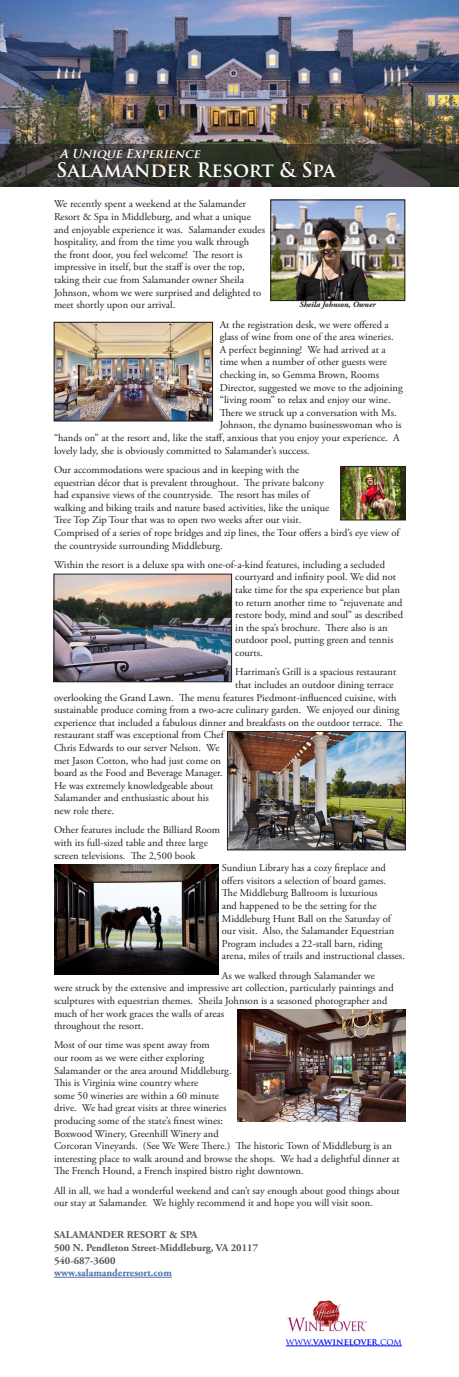
<style>
.page{position:relative;width:459px;height:1377px;background:#fff}
.page>*{position:absolute;margin:0;border:0;box-sizing:border-box;transform-origin:0 0}
.t1{font:700 19.5px "Trajan Pro";color:#fff}
.t2{font:italic 700 12px "Trajan Pro";color:#fff}
.t3{font:10.5px/12.6px "Adobe Garamond Pro";color:#231f20}
.t4{font:700 10.5px "Adobe Garamond Pro";color:#57585a}
.t5{font:700 10.5px "Adobe Garamond Pro";color:#4d72ac}
.t6{font:700 9px "Trajan Pro";letter-spacing:-.01em;color:#00f}
.t7{font:italic 700 8.25px "Adobe Garamond Pro";color:#231f20}
.s1{font-weight:400}
</style>
<div class="page">
<hr style="left:54px;top:1277px;width:118px;height:1px;background:#4d72ac">
<img style="left:287px;top:1300px;width:80px;height:32px">
<hr style="left:286px;top:1346px;width:116px;height:1px;background:#00f">
<img style="left:272px;top:201px;width:131px;height:98px">
<div style="left:270px;top:199px;width:135px;height:102px;border:1px solid #231f20"></div>
<img style="left:0;top:0;width:459px;height:145px">
<svg style="left:0;top:145px;width:459px;height:42px;background:#33332d"></svg>
<img style="left:56px;top:324px;width:155px;height:96px">
<div style="left:54px;top:322px;width:159px;height:100px;border:1px solid #231f20"></div>
<img style="left:343px;top:468px;width:61px;height:50px">
<div style="left:341px;top:466px;width:65px;height:54px;border:1px solid #231f20"></div>
<img style="left:56px;top:576px;width:174px;height:104px">
<div style="left:54px;top:574px;width:178px;height:108px;border:1px solid #231f20"></div>
<img style="left:229px;top:733px;width:175px;height:115px">
<div style="left:227px;top:731px;width:179px;height:119px;border:1px solid #231f20"></div>
<img style="left:54px;top:865px;width:165px;height:109px">
<img style="left:238px;top:1010px;width:168px;height:112px">
<p class="t2" style="left:60px;top:146px;width:145px">A Unique Experience</p>
<p class="t1" style="left:56px;top:158px;width:281px">Salamander Resort &amp; Spa</p>
<p class="t3" style="left:54px;top:198px;width:213px">We recently spent a weekend at the Salamander Resort &amp; Spa in Middleburg, and what a unique and enjoyable experience it was. Salamander exudes hospitality, and from the time you walk through<br>the front door, you feel welcome! The resort is impressive in itself, but the staff is over the top, taking their cue from Salamander owner Sheila Johnson, whom we were surprised and delighted to meet shortly upon our arrival.</p>
<p class="t3" style="left:220px;top:318px;width:171px">At the registration desk, we were offered a</p>
<p class="t3" style="left:220px;top:331px;width:175px">glass of wine from one of the area wineries.</p>
<p class="t3" style="left:220px;top:344px;width:168px">A perfect beginning! We had arrived at a</p>
<p class="t3" style="left:220px;top:356px;width:169px">time when a number of other guests were</p>
<p class="t3" style="left:220px;top:369px;width:161px">checking in, so Gemma Brown, Rooms</p>
<p class="t3" style="left:220px;top:381px;width:184px">Director, suggested we move to the adjoining</p>
<p class="t3" style="left:220px;top:394px;width:172px">“living room” to relax and enjoy our wine.</p>
<p class="t3" style="left:220px;top:407px;width:178px">There we struck up a conversation with Ms.</p>
<p class="t3" style="left:220px;top:419px;width:183px">Johnson, the dynamo businesswoman who is</p>
<p class="t3" style="left:54px;top:432px;width:347px">“hands on” at the resort and, like the staff, anxious that you enjoy your experience. A</p>
<p class="t3" style="left:54px;top:444px;width:257px">lovely lady, she is obviously committed to Salamander’s success.</p>
<p class="t3" style="left:54px;top:464px;width:347px">Our accommodations were spacious and in keeping with the<br>equestrian décor that is prevalent throughout. The private balcony<br>had expansive views of the countryside. The resort has miles of<br>walking and biking trails and nature based activities, like the unique<br>Tree Top Zip Tour that was to open two weeks after our visit.<br>Comprised of a series of rope bridges and zip lines, the Tour offers a bird’s eye view of the countryside surrounding Middleburg.</p>
<p class="t3" style="left:235px;top:559px;width:169px;text-indent:-181px">Within the resort is a deluxe spa with one-of-a-kind features, including a secluded courtyard and infinity pool. We did not take time for the spa experience but plan to return another time to “rejuvenate and restore body, mind and soul” as described in the spa’s brochure. There also is an outdoor pool, putting green and tennis courts.</p>
<p class="t3" style="left:235px;top:666px;width:162px">Harriman’s Grill is a spacious restaurant</p>
<p class="t3" style="left:235px;top:679px;width:160px">that includes an outdoor dining terrace</p>
<p class="t3" style="left:54px;top:691px;width:344px">overlooking the Grand Lawn. The menu features Piedmont-influenced cuisine, with</p>
<p class="t3" style="left:54px;top:704px;width:347px">sustainable produce coming from a two-acre culinary garden. We enjoyed our dining</p>
<p class="t3" style="left:54px;top:717px;width:350px">experience that included a fabulous dinner and breakfasts on the outdoor terrace. The</p>
<p class="t3" style="left:54px;top:729px;width:171px">restaurant staff was exceptional from Chef</p>
<p class="t3" style="left:54px;top:742px;width:167px">Chris Edwards to our server Nelson. We</p>
<p class="t3" style="left:54px;top:754px;width:169px">met Jason Cotton, who had just come on</p>
<p class="t3" style="left:54px;top:767px;width:170px">board as the Food and Beverage Manager.</p>
<p class="t3" style="left:54px;top:780px;width:161px">He was extremely knowledgeable about</p>
<p class="t3" style="left:54px;top:792px;width:156px">Salamander and enthusiastic about his</p>
<p class="t3" style="left:54px;top:805px;width:62px">new role there.</p>
<p class="t3" style="left:54px;top:824px;width:168px">Other features include the Billiard Room with its full-sized table and three large screen televisions. The 2,500 book</p>
<p class="t3" style="left:222px;top:862px;width:185px">Sundiun Library has a cozy fireplace and offers visitors a selection of board games.<br>The Middleburg Ballroom is luxurious<br>and happened to be the setting for the Middleburg Hunt Ball on the Saturday of our visit. Also, the Salamander Equestrian Program includes a 22-stall barn, riding arena, miles of trails and instructional classes.</p>
<p class="t3" style="left:54px;top:969px;width:341px;text-indent:168px">As we walked through Salamander we were struck by the extensive and impressive art collection, particularly paintings and sculptures with equestrian themes. Sheila Johnson is a seasoned photographer and much of her work graces the walls of areas<br>throughout the resort.</p>
<p class="t3" style="left:54px;top:1039px;width:347px">Most of our time was spent away from<br>our room as we were either exploring<br>Salamander or the area around Middleburg.<br>This is Virginia wine country where<br>some 50 wineries are within a 60 minute<br>drive. We had great visits at three wineries<br>producing some of the state’s finest wines:<br>Boxwood Winery, Greenhill Winery and<br>Corcoran Vineyards. (See We Were There.) The historic Town of Middleburg is an interesting place to walk around and browse the shops. We had a delightful dinner at The French Hound, a French inspired bistro right downtown.</p>
<p class="t3" style="left:54px;top:1185px;width:347px">All in all, we had a wonderful weekend and can’t say enough about good things about our stay at Salamander. We highly recommend it and hope you will visit soon.</p>
<p class="t4" style="left:54px;top:1229px;width:145px">SALAMANDER RESORT &amp; SPA</p>
<p class="t4" style="left:54px;top:1242px;width:206px">500 N. Pendleton Street-Middleburg, VA 20117</p>
<p class="t4" style="left:54px;top:1254px;width:63px">540-687-3600</p>
<p class="t5" style="left:54px;top:1267px;width:119px">www.salamanderresort.com</p>
<p class="t7" style="left:300px;top:300px;width:78px">Sheila Johnson, Owner</p>
<p class="t6" style="left:286px;top:1336px;width:118px"><span class="s1">WWW.</span>vawinelover<span class="s1">.COM</span></p>
</div>
